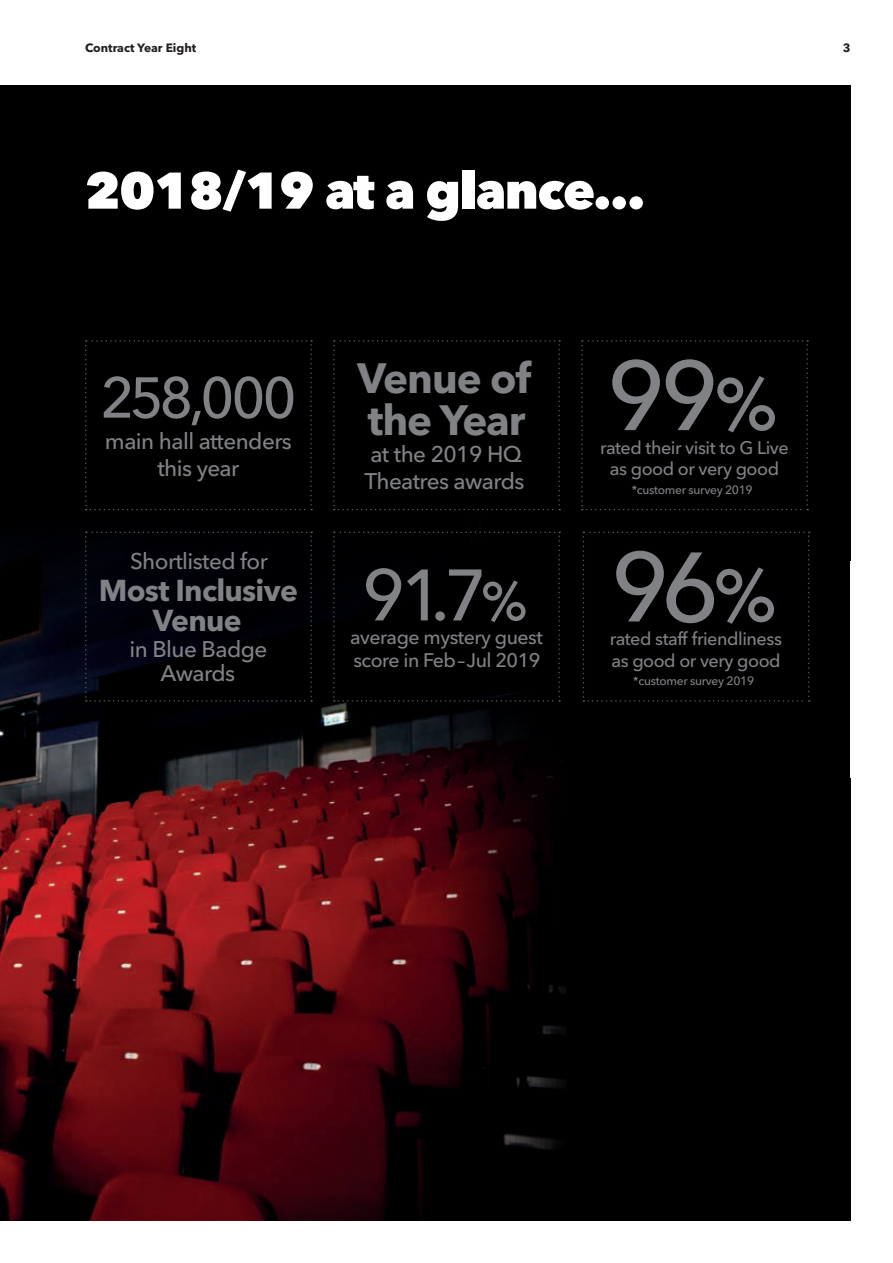
<style>
.page{position:relative;width:893px;height:1263px;background:#fff}
.page>*{position:absolute;margin:0;border:0;box-sizing:border-box;transform-origin:0 0}
.t1{font:500 97.5px "Avenir Next LT Pro";color:#808285}
.t2{font:500 72px "Avenir Next LT Pro";color:#808285}
.t3{font:500 57px "Avenir Next LT Pro";letter-spacing:-.065em;color:#808285}
.t4{font:800 51px "Avenir Next LT Pro";letter-spacing:-.025em;color:#fff}
.t5{font:700 42px/42px "Avenir Next LT Pro";letter-spacing:-.025em;color:#808285}
.t6{font:700 30px/30px "Avenir Next LT Pro";letter-spacing:-.025em;color:#808285;text-align:center}
.t7{font:500 22.5px/27px "Avenir Next LT Pro";letter-spacing:-.025em;color:#808285;text-align:center}
.t8{font:500 19.5px "Avenir Next LT Pro";letter-spacing:-.025em;color:#808285}
.t9{font:500 18px "Avenir Next LT Pro";letter-spacing:-.025em;color:#808285}
.t10{font:500 12px "Avenir Next LT Pro";letter-spacing:-.025em;color:#808285}
.t11{font:700 12px "Avenir Next LT Pro";color:#231f20}
.s1{font-size:54px}
.s2{font-size:73.2px}
</style>
<div class="page">
<div style="left:0;top:85px;width:850px;height:1135px;background:#000001"></div>
<img style="left:0;top:531px;width:566px;height:689px">
<svg style="left:333px;top:340px;width:227px;height:170px"></svg>
<svg style="left:333px;top:531px;width:227px;height:171px"></svg>
<svg style="left:581px;top:340px;width:227px;height:170px"></svg>
<svg style="left:85px;top:531px;width:227px;height:171px"></svg>
<svg style="left:85px;top:340px;width:227px;height:170px"></svg>
<svg style="left:583px;top:531px;width:227px;height:171px"></svg>
<p class="t11" style="left:85px;top:40px;width:113px">Contract Year Eight</p>
<p class="t11" style="left:843px;top:40px;width:9px">3</p>
<h3 class="t4" style="left:85px;top:159px;width:561px">2018/19 at a glance…</h3>
<h3 class="t3" style="left:100px;top:363px;width:198px">258,000</h3>
<p class="t7" style="left:105px;top:427px;width:188px">main hall attenders this year</p>
<p class="t7" style="left:130px;top:547px;width:139px">Shortlisted for</p>
<h3 class="t6" style="left:99px;top:575px;width:201px">Most Inclusive<br>Venue</h3>
<p class="t7" style="left:130px;top:637px;width:139px;line-height:24px">in Blue Badge<br>Awards</p>
<h3 class="t5" style="left:357px;top:357px;width:175px">Venue of the Year</h3>
<p class="t7" style="left:365px;top:441px;width:161px;text-align:left">at the 2019 HQ<br>Theatres awards</p>
<h2 class="t2" style="left:362px;top:552px;width:167px">91.7<span class="s1">%</span></h2>
<p class="t8" style="left:353px;top:649px;width:189px">score in Feb–Jul 2019</p>
<p class="t8" style="left:350px;top:625px;width:194px">average mystery guest</p>
<h1 class="t1" style="left:607px;top:337px;width:172px">99<span class="s2">%</span></h1>
<p class="t9" style="left:610px;top:458px;width:171px">as good or very good</p>
<p class="t10" style="left:632px;top:483px;width:123px">*customer survey 2019</p>
<p class="t9" style="left:600px;top:437px;width:190px">rated their visit to G Live</p>
<h1 class="t1" style="left:611px;top:529px;width:168px">96<span class="s2">%</span></h1>
<p class="t9" style="left:611px;top:650px;width:171px">as good or very good</p>
<p class="t10" style="left:633px;top:674px;width:123px">*customer survey 2019</p>
<p class="t9" style="left:610px;top:628px;width:174px">rated staff friendliness</p>
</div>
